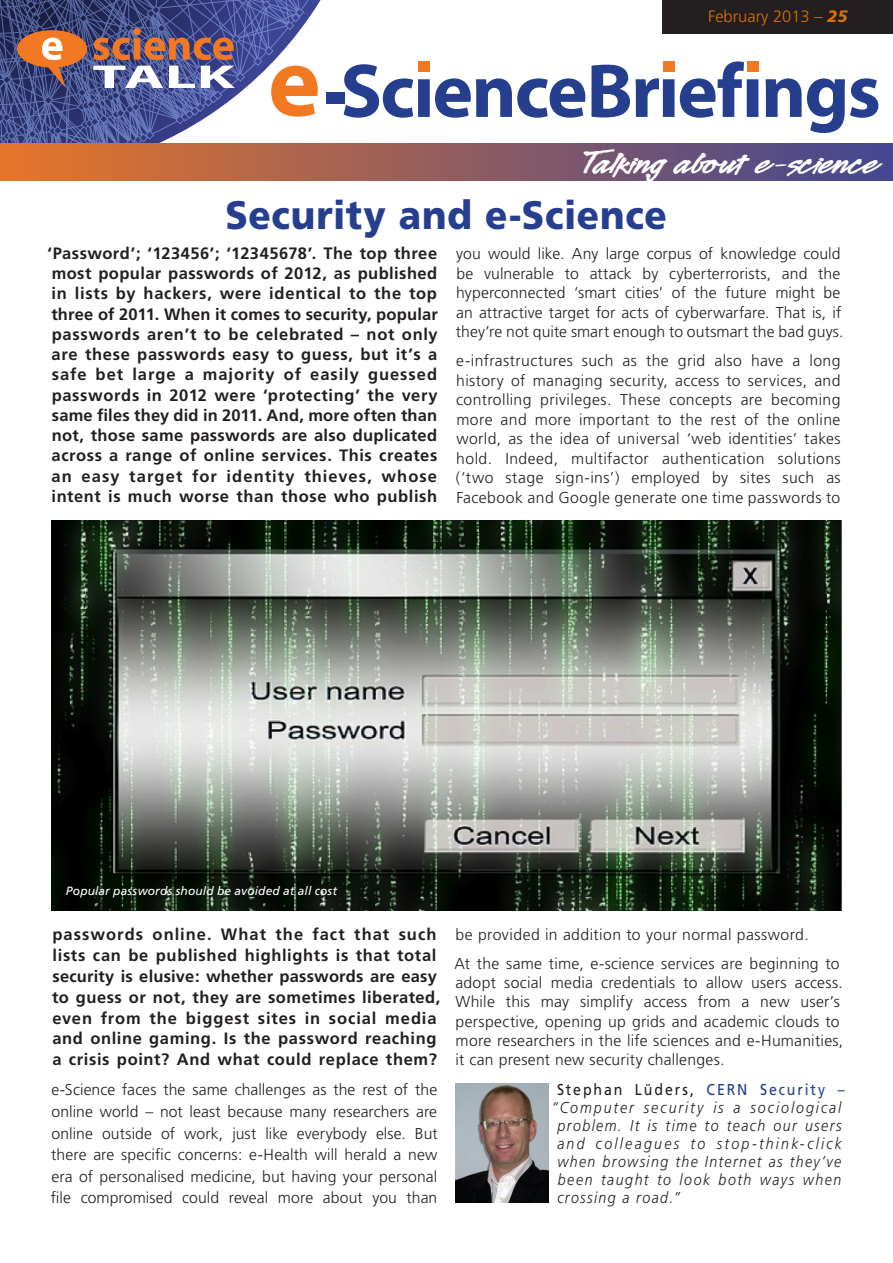
<style>
.page{position:relative;width:893px;height:1263px;background:#fff}
.page>*{position:absolute;margin:0;border:0;box-sizing:border-box;transform-origin:0 0}
.t1{font:700 76.95px "Myriad Pro";letter-spacing:-.025em;color:#253f8e}
.t2{font:900 39.75px "Frutiger";letter-spacing:.02em;color:#253f8e;scale:.92 1}
.t3{font:700 35.1px "Legault";letter-spacing:-.015em;color:#fff;scale:1.22 1}
.t4{font:700 16.5px/20.2px "Frutiger";letter-spacing:.04em;color:#231f20;text-align:justify}
.t5{font:300 16.5px "Frutiger";color:#d87105}
.t6{font:300 15.75px/19.5px "Frutiger";letter-spacing:.015em;color:#231f20;text-align:justify}
.t7{font:italic 300 15.75px "Frutiger";letter-spacing:.11em;color:#231f20;scale:.9 1}
.t8{font:italic 300 15.75px "Frutiger";letter-spacing:.135em;color:#231f20;scale:.9 1}
.t9{font:italic 300 15.75px "Frutiger";letter-spacing:.155em;color:#231f20;scale:.9 1}
.t10{font:15.75px "Frutiger";letter-spacing:.13em;color:#231f20;scale:.9 1}
.t11{font:italic 12px "Frutiger";letter-spacing:.01em;color:#fff}
.s1{font-weight:900;font-style:italic}
.s2{font-size:100.05px;color:#f27821}
.s3{color:#253f8e}
</style>
<div class="page">
<img style="left:455px;top:1083px;width:94px;height:120px">
<svg style="left:0;top:0;width:344px;height:144px"></svg>
<div style="left:0;top:144px;width:893px;height:36px;background:linear-gradient(to right,#e67529,#414692)"></div>
<div style="left:418px;top:62px;width:12px;height:10px;background:#f27821"></div>
<div style="left:663px;top:62px;width:12px;height:10px;background:#f27821"></div>
<svg style="left:747px;top:61px;width:12px;height:11px"></svg>
<div style="left:747px;top:62px;width:11px;height:10px;background:#f27821"></div>
<div style="left:326px;top:92px;width:19px;height:12px;background:#253f8e"></div>
<div style="left:663px;top:0;width:230px;height:33px;background:#231f20"></div>
<div style="left:662px;top:0;width:231px;height:32px;background:#231f20"></div>
<img style="left:51px;top:521px;width:791px;height:390px">
<p class="t5" style="left:708px;top:7px;width:141px">February 2013 – <span class="s1">25</span></p>
<p class="t1" style="left:268px;top:41px;width:614px"><span class="s2">e</span> ScienceBriefings</p>
<p class="t3" style="left:580px;top:146px;width:245px">Talking about e-science</p>
<p class="t2" style="left:225px;top:191px;width:482px">Security and e-Science</p>
<p class="t6" style="left:456px;top:244px;width:389px;text-align:left">you would like. Any large corpus of knowledge could be vulnerable to attack by cyberterrorists, and the hyperconnected ‘smart cities’ of the future might be an attractive target for acts of cyberwarfare. That is, if they’re not quite smart enough to outsmart the bad guys.</p>
<p class="t6" style="left:456px;top:351px;width:386px">e-infrastructures such as the grid also have a long history of managing security, access to services, and controlling privileges. These concepts are becoming more and more important to the rest of the online world, as the idea of universal ‘web identities’ takes hold. Indeed, multifactor authentication solutions (‘two stage sign-ins’) employed by sites such as Facebook and Google generate one time passwords to</p>
<p class="t4" style="left:48px;top:243px;width:392px">‘Password’; ‘123456’; ‘12345678’. The top three most popular passwords of 2012, as published in lists by hackers, were identical to the top three of 2011. When it comes to security, popular passwords aren’t to be celebrated – not only are these passwords easy to guess, but it’s a safe bet large a majority of easily guessed passwords in 2012 were ‘protecting’ the very same files they did in 2011. And, more often than not, those same passwords are also duplicated across a range of online services. This creates an easy target for identity thieves, whose intent is much worse than those who publish</p>
<p class="t11" style="left:66px;top:884px;width:273px">Popular passwords should be avoided at all cost</p>
<p class="t4" style="left:52px;top:924px;width:390px;line-height:20.9px;text-align:left">passwords online. What the fact that such lists can be published highlights is that total security is elusive: whether passwords are easy to guess or not, they are sometimes liberated, even from the biggest sites in social media and online gaming. Is the password reaching a crisis point? And what could replace them?</p>
<p class="t6" style="left:456px;top:924px;width:355px">be provided in addition to your normal password.</p>
<p class="t6" style="left:454px;top:954px;width:390px;text-align:left">At the same time, e-science services are beginning to adopt social media credentials to allow users access.<br>While this may simplify access from a new user’s perspective, opening up grids and academic clouds to more researchers in the life sciences and e-Humanities, it can present new security challenges.</p>
<p class="t6" style="left:51px;top:1079px;width:389px;line-height:21.6px">e-Science faces the same challenges as the rest of the online world – not least because many researchers are online outside of work, just like everybody else. But there are specific concerns: e-Health will herald a new era of personalised medicine, but having your personal file compromised could reveal more about you than</p>
<p class="t10" style="left:557px;top:1081px;width:321px">Stephan Lüders, <span class="s3">CERN Security –</span></p>
<p class="t8" style="left:552px;top:1099px;width:323px">“Computer security is a sociological</p>
<p class="t7" style="left:558px;top:1117px;width:317px">problem. It is time to teach our users</p>
<p class="t9" style="left:557px;top:1135px;width:318px">and colleagues to stop-think-click</p>
<p class="t7" style="left:557px;top:1153px;width:317px">when browsing the Internet as they’ve</p>
<p class="t7" style="left:558px;top:1171px;width:317px">been taught to look both ways when</p>
<p class="t7" style="left:557px;top:1189px;width:138px">crossing a road.”</p>
</div>
